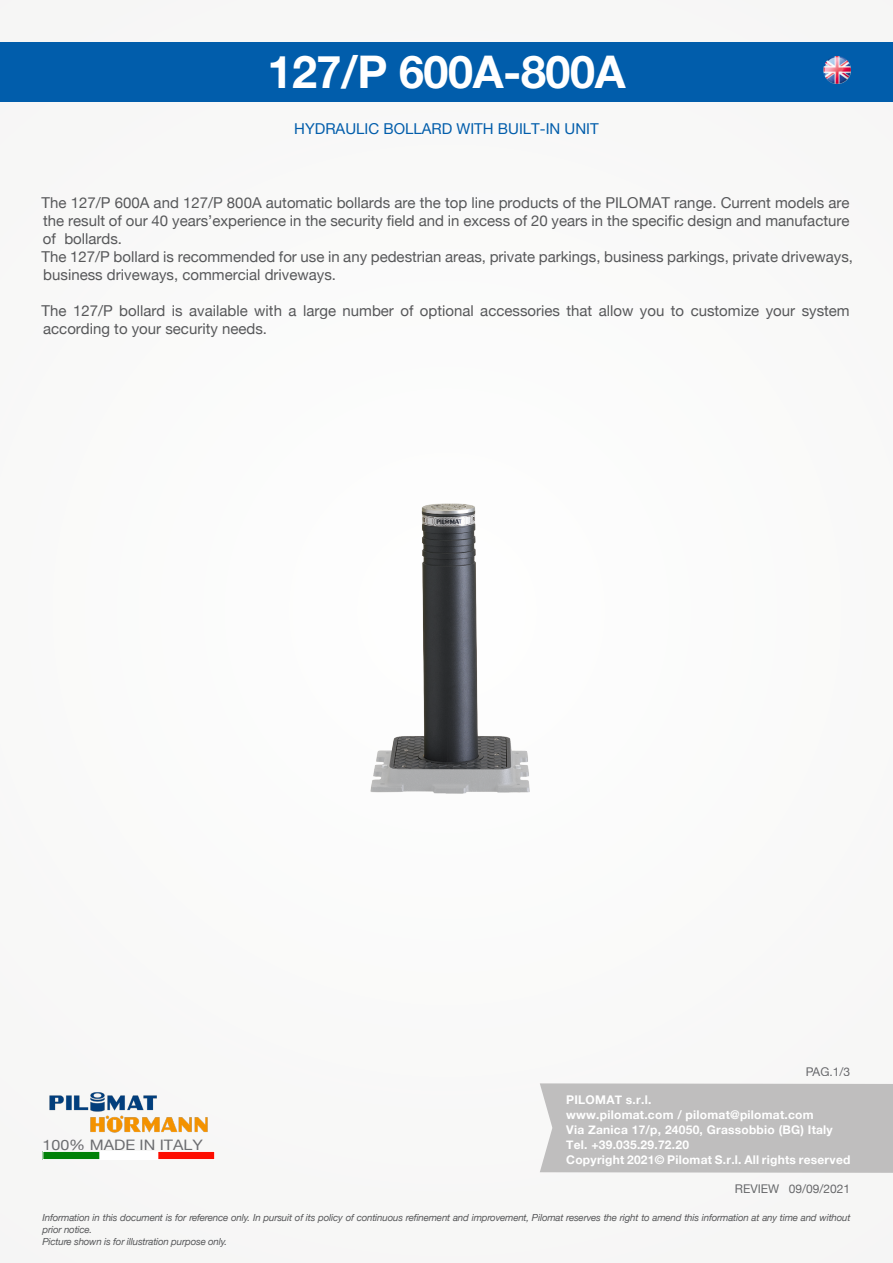
<style>
.page{position:relative;width:893px;height:1263px;background:#f9f9f9}
.page>*{position:absolute;margin:0;border:0;box-sizing:border-box;transform-origin:0 0}
.t1{font:700 45px "Helvetica Neue";letter-spacing:-.01em;color:#fff}
.t2{font:15px/18px "Helvetica Neue";color:#57585a}
.t3{font:15px "Helvetica Neue";color:#015dab}
.t4{font:14.4px "Helvetica Neue";color:#6c6d70;scale:1.11 1}
.t5{font:700 12px/15px "Helvetica Neue";letter-spacing:.02em;color:#fff}
.t6{font:12px "Helvetica Neue";color:#6c6d70}
.t7{font:italic 9.75px/11.7px "Helvetica Neue";letter-spacing:-.02em;color:#57585a}
</style>
<div class="page">
<div style="left:540px;top:1083px;width:353px;height:90px;background:#bfbebe"></div>
<div style="left:0;top:43px;width:893px;height:59px;background:#015dab"></div>
<img style="left:49px;top:1092px;width:159px;height:41px">
<img style="left:45px;top:1153px;width:168px;height:5px">
<div style="left:43px;top:1151px;width:172px;height:9px;border:1px solid #fff"></div>
<img style="left:370px;top:503px;width:160px;height:290px">
<img style="left:823px;top:57px;width:27px;height:27px">
<h1 class="t1" style="left:267px;top:37px;width:360px">127/P 600A-800A</h1>
<p class="t3" style="left:294px;top:118px;width:306px">HYDRAULIC BOLLARD WITH BUILT-IN UNIT</p>
<p class="t2" style="left:42px;top:195px;width:809px;text-align:justify">The 127/P 600A and 127/P 800A automatic bollards are the top line products of the PILOMAT range. Current models are the result of our 40 years’experience in the security field and in excess of 20 years in the specific design and manufacture of bollards.</p>
<p class="t2" style="left:42px;top:249px;width:813px">The 127/P bollard is recommended for use in any pedestrian areas, private parkings, business parkings, private driveways, business driveways, commercial driveways.</p>
<p class="t2" style="left:42px;top:303px;width:810px">The 127/P bollard is available with a large number of optional accessories that allow you to customize your system according to your security needs.</p>
<p class="t4" style="left:43px;top:1135px;width:146px">100% MADE IN ITALY</p>
<p class="t6" style="left:806px;top:1063px;width:46px">PAG.1/3</p>
<p class="t5" style="left:566px;top:1093px;width:286px">PILOMAT s.r.l.<br>www.pilomat.com / pilomat@pilomat.com<br>Via Zanica 17/p, 24050, Grassobbio (BG) Italy Tel. +39.035.29.72.20<br>Copyright 2021© Pilomat S.r.l. All rights reserved</p>
<p class="t6" style="left:735px;top:1180px;width:117px">REVIEW 09/09/2021</p>
<p class="t7" style="left:43px;top:1212px;width:809px">Information in this document is for reference only. In pursuit of its policy of continuous refinement and improvement, Pilomat reserves the right to amend this information at any time and without prior notice.<br>Picture shown is for illustration purpose only.</p>
</div>
